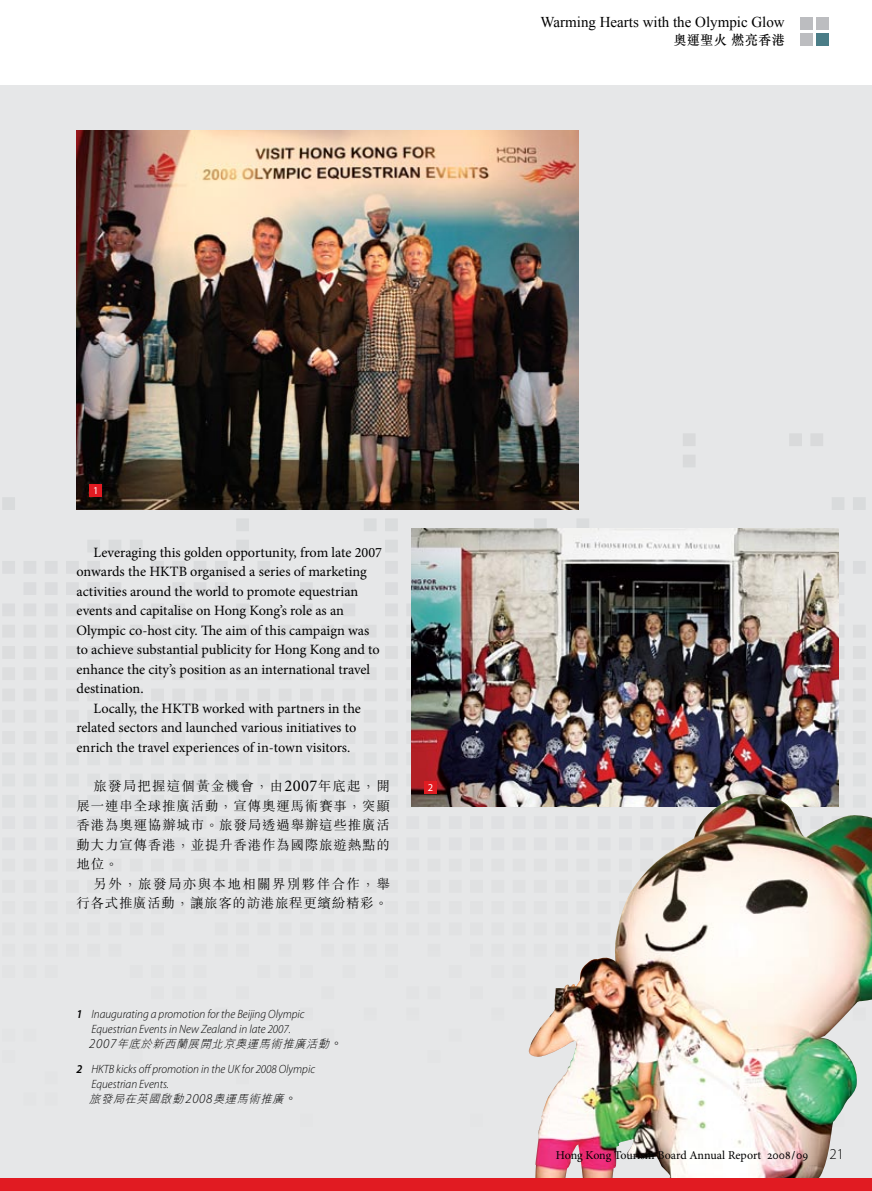
<style>
.page{position:relative;width:872px;height:1191px;background:#fff}
.page>*{position:absolute;margin:0;border:0;box-sizing:border-box;transform-origin:0 0}
.t1{font:15px "Times New Roman";color:#000}
.t2{font:300 15px "Myriad Pro";color:#000}
.t3{font:14.25px/19.5px "Minion Pro";letter-spacing:-.005em;color:#000}
.t4{font:300 13.5px/19.5px "M Sung HK";letter-spacing:.055em;color:#000;text-align:justify}
.t5{font:500 13.5px "M Sung HK";letter-spacing:.05em;color:#000;scale:.95 1}
.t6{font:italic 300 12px/15px "Myriad Pro";color:#000;text-align:center;scale:.95 1}
.t7{font:12px "Minion Pro";letter-spacing:-.005em;color:#000}
.t8{font:italic 300 11.25px "M Hei HK";color:#000}
.t9{font:10.5px "Myriad Pro";color:#fff}
.s1{font-family:"Minion Pro";font-weight:400;font-size:16.5px}
.s2{font-weight:600}
.s3{font-family:"Myriad Pro";font-size:13.5px}
.s4{font-family:"M Sung HK";font-style:normal;font-size:13.5px}
.s5{font-family:"Minion MM SC 367 585 8"}
</style>
<div class="page">
<div style="left:800px;top:18px;width:12px;height:12px;background:#bcbdc0"></div>
<div style="left:816px;top:18px;width:13px;height:12px;background:#bcbdc0"></div>
<div style="left:800px;top:33px;width:12px;height:13px;background:#bcbdc0"></div>
<div style="left:816px;top:33px;width:13px;height:13px;background:#4b7d87"></div>
<div style="left:0;top:85px;width:872px;height:1106px;background:#e6e7e8"></div>
<svg style="left:3px;top:391px;width:862px;height:204px"></svg>
<img style="left:411px;top:528px;width:427px;height:278px">
<div style="left:424px;top:780px;width:13px;height:13px;background:#e11b22"></div>
<img style="left:77px;top:131px;width:501px;height:379px">
<div style="left:89px;top:484px;width:13px;height:13px;background:#e11b22"></div>
<img style="left:528px;top:794px;width:344px;height:384px">
<div style="left:0;top:1178px;width:872px;height:13px;background:#e11b22"></div>
<p class="t1" style="left:540px;top:14px;width:246px">Warming Hearts with the Olympic Glow</p>
<p class="t5" style="left:673px;top:31px;width:118px">奧運聖火燃亮香港</p>
<p class="t9" style="left:93px;top:485px;width:7px">1</p>
<p class="t3" style="left:77px;top:543px;width:307px;text-indent:17px">Leveraging this golden opportunity, from late 2007 onwards the HKTB organised a series of marketing activities around the world to promote equestrian events and capitalise on Hong Kong’s role as an Olympic co-host city. The aim of this campaign was to achieve substantial publicity for Hong Kong and to enhance the city’s position as an international travel destination.</p>
<p class="t3" style="left:77px;top:698px;width:286px;text-indent:17px">Locally, the HKTB worked with partners in the related sectors and launched various initiatives to enrich the travel experiences of in-town visitors.</p>
<p class="t4" style="left:77px;top:775px;width:315px;text-indent:17px">旅發局把握這個黃金機會，由<span class="s1">2007</span>年底起，開展一連串全球推廣活動，宣傳奧運馬術賽事，突顯香港為奧運協辦城市。旅發局透過舉辦這些推廣活動大力宣傳香港，並提升香港作為國際旅遊熱點的地位。</p>
<p class="t4" style="left:77px;top:873px;width:315px;text-align:right">另外，旅發局亦與本地相關界別夥伴合作，舉<br>行各式推廣活動，讓旅客的訪港旅程更繽紛精彩。</p>
<p class="t9" style="left:428px;top:781px;width:7px">2</p>
<p class="t6" style="left:77px;top:1006px;width:241px"><span class="s2">1</span> Inaugurating a promotion for the Beijing Olympic<br>Equestrian Events in New Zealand in late 2007.</p>
<p class="t8" style="left:89px;top:1035px;width:255px"><span class="s3">2 0 0 7</span> 年底於新西蘭展開北京奧運馬術推廣活動<span class="s4">。</span></p>
<p class="t6" style="left:91px;top:1062px;width:237px;text-align:left;text-indent:-15px"><span class="s2">2</span> HKTB kicks off promotion in the UK for 2008 Olympic<br>Equestrian Events.</p>
<p class="t8" style="left:89px;top:1091px;width:210px">旅發局在英國啟動 <span class="s3">2 0 0 8</span> 奧運馬術推廣<span class="s4">。</span></p>
<p class="t7" style="left:556px;top:1147px;width:254px">Hong Kong Tourism Board Annual Report <span class="s5">2008/09</span></p>
<p class="t2" style="left:829px;top:1145px;width:16px">21</p>
</div>
